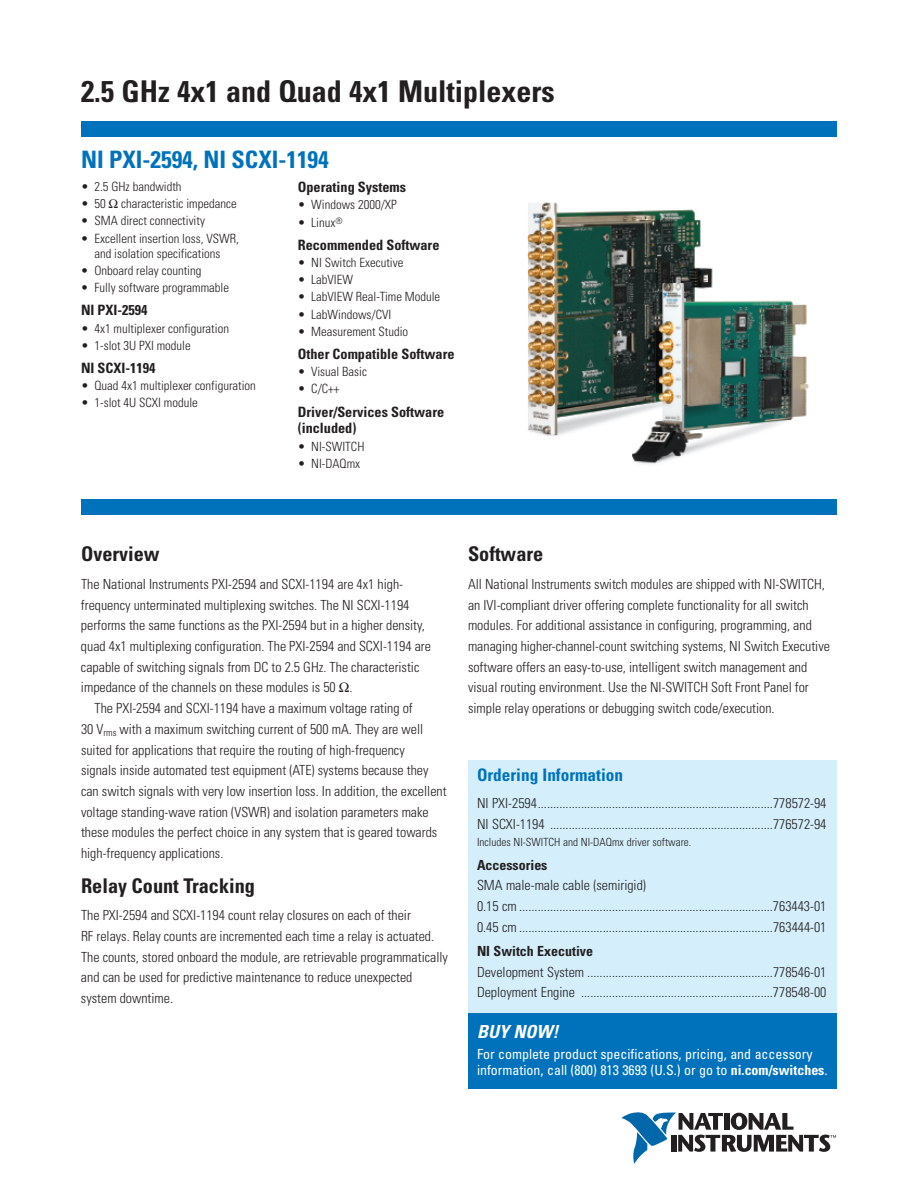
<style>
.page{position:relative;width:918px;height:1188px;background:#fff}
.page>*{position:absolute;margin:0;border:0;box-sizing:border-box;transform-origin:0 0}
.t1{font:700 condensed 30px "Univers";color:#231f20}
.t2{font:700 condensed 24px "Univers";color:#0072bc}
.t3{font:700 condensed 20.25px "Univers";color:#231f20}
.t4{font:italic 700 condensed 18px "Univers";color:#fff}
.t5{font:700 condensed 17.25px "Univers";color:#0072bc}
.t6{font:700 condensed 14.25px/16.5px "Univers";color:#231f20}
.t7{font:300 condensed 13.95px/20.7px "Univers";color:#231f20}
.t8{font:condensed 13.95px/15.8px "Univers";color:#fff}
.t9{font:700 condensed 13.95px "Univers";color:#231f20}
.t10{font:300 condensed 12.75px/15px "Univers";color:#231f20;text-align:center}
.t11{font:300 condensed 11.25px "Univers";color:#231f20}
.s1{font-weight:700}
</style>
<div class="page">
<div style="left:81px;top:122px;width:756px;height:15px;background:#0072bc"></div>
<div style="left:81px;top:500px;width:756px;height:15px;background:#0072bc"></div>
<img style="left:527px;top:202px;width:282px;height:262px">
<svg style="left:622px;top:1113px;width:214px;height:51px"></svg>
<div style="left:468px;top:760px;width:369px;height:253px;background:#d4effb"></div>
<div style="left:468px;top:1013px;width:369px;height:76px;background:#0072bc"></div>
<h1 class="t1" style="left:81px;top:80px;width:475px">2.5 GHz 4x1 and Quad 4x1 Multiplexers</h1>
<h2 class="t2" style="left:81px;top:151px;width:249px">NI PXI-2594, NI SCXI-1194</h2>
<p class="t10" style="left:81px;top:180px;width:102px">• 2.5 GHz bandwidth</p>
<p class="t10" style="left:81px;top:197px;width:157px">• 50 characteristic impedance</p>
<p class="t10" style="left:81px;top:215px;width:125px">• SMA direct connectivity</p>
<p class="t10" style="left:81px;top:232px;width:159px">• Excellent insertion loss, VSWR, and isolation specifications</p>
<p class="t10" style="left:81px;top:264px;width:122px">• Onboard relay counting</p>
<p class="t10" style="left:81px;top:281px;width:150px">• Fully software programmable</p>
<p class="t6" style="left:81px;top:303px;width:68px">NI PXI-2594</p>
<p class="t10" style="left:81px;top:322px;width:150px">• 4x1 multiplexer configuration</p>
<p class="t10" style="left:81px;top:339px;width:111px">• 1-slot 3U PXI module</p>
<p class="t6" style="left:81px;top:361px;width:76px">NI SCXI-1194</p>
<p class="t10" style="left:81px;top:379px;width:176px">• Quad 4x1 multiplexer configuration</p>
<p class="t10" style="left:81px;top:397px;width:118px">• 1-slot 4U SCXI module</p>
<p class="t6" style="left:298px;top:180px;width:110px">Operating Systems</p>
<p class="t10" style="left:298px;top:198px;width:101px">• Windows 2000/XP</p>
<p class="t10" style="left:298px;top:216px;width:46px">• Linux<sup>®</sup></p>
<p class="t6" style="left:298px;top:238px;width:143px">Recommended Software</p>
<p class="t10" style="left:298px;top:256px;width:107px">• NI Switch Executive</p>
<p class="t10" style="left:298px;top:273px;width:57px">• LabVIEW</p>
<p class="t10" style="left:298px;top:291px;width:144px">• LabVIEW Real-Time Module</p>
<p class="t10" style="left:298px;top:308px;width:95px">• LabWindows/CVI</p>
<p class="t10" style="left:298px;top:325px;width:112px">• Measurement Studio</p>
<p class="t6" style="left:298px;top:347px;width:158px">Other Compatible Software</p>
<p class="t10" style="left:298px;top:365px;width:71px">• Visual Basic</p>
<p class="t10" style="left:298px;top:383px;width:43px">• C/C++</p>
<p class="t6" style="left:298px;top:405px;width:148px">Driver/Services Software (included)</p>
<p class="t10" style="left:298px;top:440px;width:68px">• NI-SWITCH</p>
<p class="t10" style="left:298px;top:457px;width:64px">• NI-DAQmx</p>
<h3 class="t3" style="left:81px;top:547px;width:80px">Overview</h3>
<p class="t7" style="left:81px;top:575px;width:352px">The National Instruments PXI-2594 and SCXI-1194 are 4x1 high&shy;frequency unterminated multiplexing switches. The NI SCXI-1194 performs the same functions as the PXI-2594 but in a higher density, quad 4x1 multiplexing configuration. The PXI-2594 and SCXI-1194 are capable of switching signals from DC to 2.5 GHz. The characteristic impedance of the channels on these modules is 50 .</p>
<p class="t7" style="left:81px;top:699px;width:367px;text-indent:14px">The PXI-2594 and SCXI-1194 have a maximum voltage rating of<br>30 V<sub>rms</sub> with a maximum switching current of 500 mA. They are well suited for applications that require the routing of high-frequency<br>signals inside automated test equipment (ATE) systems because they can switch signals with very low insertion loss. In addition, the excellent voltage standing-wave ration (VSWR) and isolation parameters make these modules the perfect choice in any system that is geared towards high-frequency applications.</p>
<h3 class="t3" style="left:81px;top:878px;width:176px">Relay Count Tracking</h3>
<p class="t7" style="left:81px;top:906px;width:369px">The PXI-2594 and SCXI-1194 count relay closures on each of their<br>RF relays. Relay counts are incremented each time a relay is actuated.<br>The counts, stored onboard the module, are retrievable programmatically and can be used for predictive maintenance to reduce unexpected system downtime.</p>
<h3 class="t3" style="left:468px;top:547px;width:77px">Software</h3>
<p class="t7" style="left:468px;top:575px;width:364px">All National Instruments switch modules are shipped with NI-SWITCH, an IVI-compliant driver offering complete functionality for all switch modules. For additional assistance in configuring, programming, and managing higher-channel-count switching systems, NI Switch Executive software offers an easy-to-use, intelligent switch management and visual routing environment. Use the NI-SWITCH Soft Front Panel for simple relay operations or debugging switch code/execution.</p>
<p class="t5" style="left:477px;top:769px;width:148px">Ordering Information</p>
<p class="t7" style="left:477px;top:794px;width:351px">NI PXI-2594............................................................................778572-94<br>NI SCXI-1194 ........................................................................776572-94</p>
<p class="t11" style="left:477px;top:837px;width:216px">Includes NI-SWITCH and NI-DAQmx driver software.</p>
<p class="t9" style="left:477px;top:860px;width:72px">Accessories</p>
<p class="t7" style="left:477px;top:876px;width:351px">SMA male-male cable (semirigid)<br>0.15 cm ..................................................................................763443-01<br>0.45 cm ..................................................................................763444-01</p>
<p class="t9" style="left:477px;top:946px;width:118px">NI Switch Executive</p>
<p class="t7" style="left:477px;top:963px;width:351px">Development System ............................................................778546-01<br>Deployment Engine ..............................................................778548-00</p>
<p class="t4" style="left:477px;top:1025px;width:83px">BUY NOW!</p>
<p class="t8" style="left:477px;top:1047px;width:352px">For complete product specifications, pricing, and accessory information, call (800) 813 3693 (U.S.) or go to <span class="s1">ni.com/switches</span>.</p>
</div>
